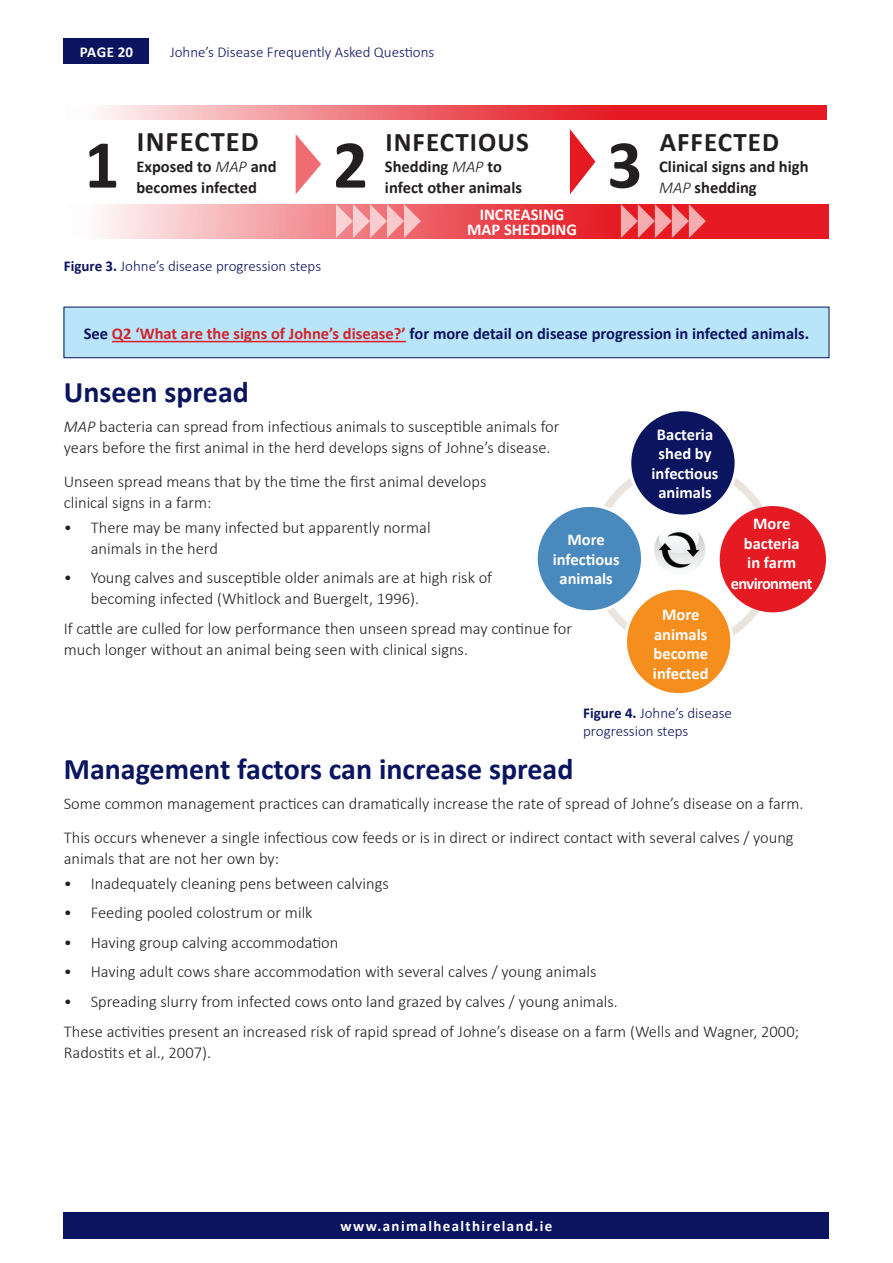
<style>
.page{position:relative;width:893px;height:1263px;background:#fff}
.page>*{position:absolute;margin:0;border:0;box-sizing:border-box;transform-origin:0 0}
.t1{font:700 69px "Calibri";color:#231f20}
.t2{font:700 30px "Calibri";color:#0b145e}
.t3{font:700 28.5px "Calibri";letter-spacing:.04em;color:#231f20}
.t4{font:700 27px "Calibri";letter-spacing:.04em;color:#231f20}
.t5{font:300 16.5px/21px "Calibri";color:#231f20}
.t6{font:700 16.5px/19.5px "Calibri";color:#fff;text-align:center}
.t7{font:700 16.5px/21px "Calibri";color:#231f20}
.t8{font:700 16.5px "Calibri";color:#0b145e}
.t9{font:700 16.5px "Calibri";letter-spacing:-.04em;color:#fff}
.t10{font:300 15px/18px "Calibri";color:#0b145e}
.t11{font:700 15px "Calibri";letter-spacing:.09em;color:#fff}
.s1{font-weight:300;font-style:italic}
.s2{font-weight:700}
.s3{color:#d1232a}
.s4{font-style:italic}
</style>
<div class="page">
<div style="left:64px;top:38px;width:85px;height:26px;background:#0b145e"></div>
<div style="left:64px;top:1212px;width:765px;height:27px;background:#0b145e"></div>
<div style="left:630px;top:410px;width:106px;height:106px;background:#0b145e;border-radius:50%"></div>
<div style="left:628px;top:408px;width:110px;height:109px;border:3px solid #fff;border-radius:50%"></div>
<div style="left:625px;top:588px;width:107px;height:107px;background:#f68e1e;border-radius:50%"></div>
<div style="left:624px;top:587px;width:109px;height:109px;border:3px solid #fff;border-radius:50%"></div>
<div style="left:536px;top:505px;width:106px;height:107px;background:#4a89be;border-radius:50%"></div>
<div style="left:535px;top:504px;width:109px;height:109px;border:3px solid #fff;border-radius:50%"></div>
<div style="left:720px;top:506px;width:106px;height:106px;background:#e51a23;border-radius:50%"></div>
<img style="left:654px;top:524px;width:51px;height:51px;border-radius:26px">
<svg style="left:102px;top:204px;width:727px;height:34px;background:#ed6a6f"></svg>
<svg style="left:296px;top:134px;width:25px;height:60px"></svg>
<svg style="left:336px;top:204px;width:85px;height:34px;background:#f39fa3"></svg>
<svg style="left:621px;top:204px;width:85px;height:34px;background:#ec6268"></svg>
<svg style="left:570px;top:129px;width:25px;height:65px"></svg>
<svg style="left:103px;top:105px;width:723px;height:14px;background:#ec6167"></svg>
<div style="left:64px;top:307px;width:765px;height:51px;background:#b9e5fa"></div>
<hr style="left:112px;top:341px;width:294px;height:1px;background:#e51a23">
<div style="left:64px;top:307px;width:765px;height:51px;border:1px solid #0b145e"></div>
<p class="t11" style="left:80px;top:41px;width:55px">PAGE 20</p>
<p class="t10" style="left:170px;top:43px;width:266px">Johne’s Disease Frequently Asked Questions</p>
<h1 class="t1" style="left:84px;top:116px;width:36px">1</h1>
<h3 class="t3" style="left:137px;top:122px;width:123px">INFECTED</h3>
<p class="t7" style="left:136px;top:156px;width:142px">Exposed to <span class="s1">MAP</span> and</p>
<p class="t7" style="left:136px;top:177px;width:122px">becomes infected</p>
<h1 class="t1" style="left:333px;top:116px;width:36px">2</h1>
<h3 class="t4" style="left:385px;top:123px;width:145px">INFECTIOUS</h3>
<p class="t7" style="left:385px;top:156px;width:118px">Shedding <span class="s1">MAP</span> to</p>
<p class="t7" style="left:385px;top:177px;width:139px">infect other animals</p>
<p class="t6" style="left:467px;top:207px;width:111px;line-height:15px">INCREASING<br>MAP SHEDDING</p>
<p class="t10" style="left:64px;top:256px;width:259px"><span class="s2">Figure 3.</span> Johne’s disease progression steps</p>
<h1 class="t1" style="left:607px;top:116px;width:36px">3</h1>
<h3 class="t4" style="left:660px;top:123px;width:121px">AFFECTED</h3>
<p class="t7" style="left:659px;top:156px;width:151px">Clinical signs and high<br><span class="s1">MAP</span> shedding</p>
<p class="t8" style="left:84px;top:321px;width:727px">See <span class="s3">Q2 ‘What are the signs of Johne’s disease?’</span> for more detail on disease progression in infected animals.</p>
<h2 class="t2" style="left:64px;top:371px;width:187px">Unseen spread</h2>
<p class="t5" style="left:64px;top:416px;width:497px"><span class="s4">MAP</span> bacteria can spread from infectious animals to susceptible animals for years before the first animal in the herd develops signs of Johne’s disease.</p>
<p class="t5" style="left:64px;top:470px;width:424px">Unseen spread means that by the time the first animal develops clinical signs in a farm:</p>
<p class="t5" style="left:91px;top:517px;width:341px;text-indent:-27px">• There may be many infected but apparently normal animals in the herd</p>
<p class="t5" style="left:91px;top:567px;width:403px;text-indent:-27px">• Young calves and susceptible older animals are at high risk of becoming infected (Whitlock and Buergelt, 1996).</p>
<p class="t5" style="left:64px;top:618px;width:510px">If cattle are culled for low performance then unseen spread may continue for much longer without an animal being seen with clinical signs.</p>
<p class="t6" style="left:553px;top:530px;width:68px">More infectious animals</p>
<p class="t6" style="left:652px;top:424px;width:68px">Bacteria shed by infectious animals</p>
<p class="t6" style="left:653px;top:605px;width:57px">More animals become infected</p>
<p class="t6" style="left:744px;top:514px;width:57px">More bacteria in farm</p>
<p class="t9" style="left:731px;top:572px;width:83px">environment</p>
<p class="t10" style="left:583px;top:704px;width:150px"><span class="s2">Figure 4.</span> Johne’s disease progression steps</p>
<h2 class="t2" style="left:64px;top:748px;width:511px">Management factors can increase spread</h2>
<p class="t5" style="left:64px;top:786px;width:741px;line-height:33.8px">Some common management practices can dramatically increase the rate of spread of Johne’s disease on a farm.<br>This occurs whenever a single infectious cow feeds or is in direct or indirect contact with several calves / young</p>
<p class="t5" style="left:64px;top:847px;width:217px">animals that are not her own by:</p>
<p class="t5" style="left:64px;top:873px;width:327px">• Inadequately cleaning pens between calvings</p>
<p class="t5" style="left:64px;top:902px;width:250px">• Feeding pooled colostrum or milk</p>
<p class="t5" style="left:64px;top:932px;width:276px">• Having group calving accommodation</p>
<p class="t5" style="left:64px;top:961px;width:534px">• Having adult cows share accommodation with several calves / young animals</p>
<p class="t5" style="left:64px;top:986px;width:737px;line-height:29.5px">• Spreading slurry from infected cows onto land grazed by calves / young animals.<br>These activities present an increased risk of rapid spread of Johne’s disease on a farm (Wells and Wagner, 2000;</p>
<p class="t5" style="left:64px;top:1041px;width:149px">Radostits et al., 2007).</p>
<p class="t11" style="left:341px;top:1215px;width:213px">www.animalhealthireland.ie</p>
</div>
